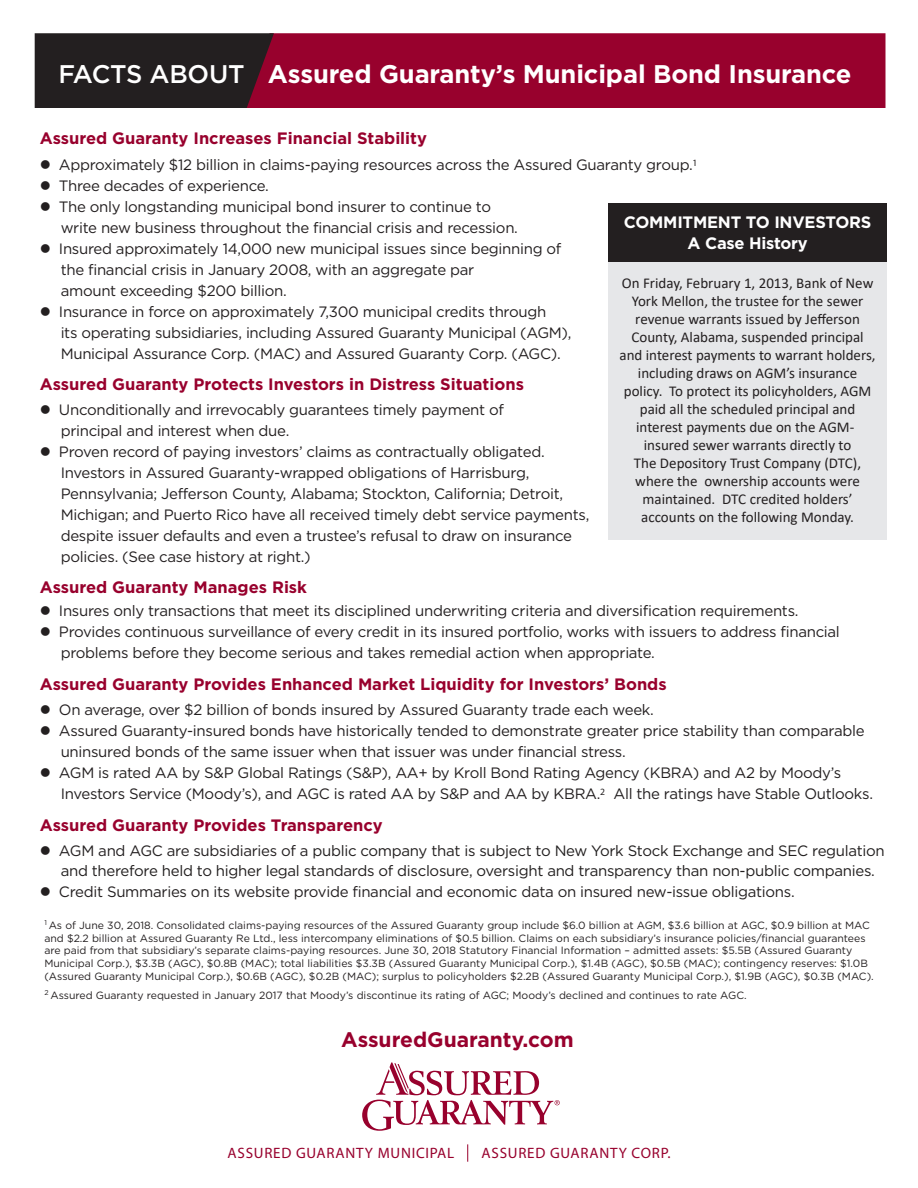
<style>
.page{position:relative;width:918px;height:1188px;background:#fff}
.page>*{position:absolute;margin:0;border:0;box-sizing:border-box;transform-origin:0 0}
.t1{font:700 25.5px "Gotham";letter-spacing:-.005em;color:#fff}
.t2{font:700 21px "Gotham";color:#98012d}
.t3{font:700 16.5px "Gotham";color:#98012d}
.t4{font:700 16.5px/21px "Gotham";letter-spacing:-.015em;color:#fff;text-align:center}
.t5{font:15px/21px "Gotham";letter-spacing:-.02em;color:#231f20}
.t6{font:15px/18px "Calibri";color:#231f20;text-align:center}
.t7{font:15px/19.5px "Gotham";letter-spacing:-.02em;color:#211e1e}
.t8{font:15px "Myriad";letter-spacing:.05em;color:#98012d}
.t9{font:10.5px/12.6px "Gotham";color:#231f20}
.s1{font-weight:500}
.s2{color:#231f20}
</style>
<div class="page">
<svg style="left:467px;top:1144px;width:1px;height:18px"></svg>
<svg style="left:362px;top:1062px;width:198px;height:69px"></svg>
<div style="left:274px;top:33px;width:611px;height:75px;background:#98012d"></div>
<svg style="left:35px;top:33px;width:239px;height:75px;background:#2a1e21"></svg>
<div style="left:608px;top:203px;width:279px;height:59px;background:#231f20"></div>
<div style="left:608px;top:262px;width:279px;height:278px;background:#e6e7e9"></div>
<h1 class="t1" style="left:58px;top:58px;width:795px"><span class="s1">FACTS ABOUT</span> Assured Guaranty’s Municipal Bond Insurance</h1>
<p class="t3" style="left:40px;top:129px;width:389px">Assured Guaranty Increases Financial Stability</p>
<p class="t5" style="left:40px;top:154px;width:659px">● Approximately $12 billion in claims-paying resources across the Assured Guaranty group.<sup>1</sup></p>
<p class="t5" style="left:40px;top:175px;width:231px">● Three decades of experience.</p>
<p class="t5" style="left:61px;top:196px;width:459px;text-indent:-21px">● The only longstanding municipal bond insurer to continue to write new business throughout the financial crisis and recession.</p>
<p class="t5" style="left:61px;top:238px;width:502px;text-indent:-21px">● Insured approximately 14,000 new municipal issues since beginning of the financial crisis in January 2008, with an aggregate par<br>amount exceeding $200 billion.</p>
<p class="t5" style="left:61px;top:301px;width:512px;text-indent:-21px">● Insurance in force on approximately 7,300 municipal credits through<br>its operating subsidiaries, including Assured Guaranty Municipal (AGM),<br>Municipal Assurance Corp. (MAC) and Assured Guaranty Corp. (AGC).</p>
<p class="t3" style="left:40px;top:374px;width:486px">Assured Guaranty Protects Investors in Distress Situations</p>
<p class="t4" style="left:624px;top:211px;width:249px">COMMITMENT TO INVESTORS<br>A Case History</p>
<p class="t6" style="left:620px;top:273px;width:258px">On Friday, February 1, 2013, Bank of New York Mellon, the trustee for the sewer revenue warrants issued by Jefferson County, Alabama, suspended principal and interest payments to warrant holders, including draws on AGM’s insurance policy. To protect its policyholders, AGM paid all the scheduled principal and interest payments due on the AGM&shy;insured sewer warrants directly to<br>The Depository Trust Company (DTC), where the ownership accounts were maintained. DTC credited holders’ accounts on the following Monday.</p>
<p class="t5" style="left:61px;top:399px;width:445px;text-indent:-21px">● Unconditionally and irrevocably guarantees timely payment of principal and interest when due.</p>
<p class="t5" style="left:61px;top:441px;width:530px;text-indent:-21px">● Proven record of paying investors’ claims as contractually obligated.<br>Investors in Assured Guaranty-wrapped obligations of Harrisburg, Pennsylvania; Jefferson County, Alabama; Stockton, California; Detroit, Michigan; and Puerto Rico have all received timely debt service payments, despite issuer defaults and even a trustee’s refusal to draw on insurance policies. (See case history at right.)</p>
<p class="t3" style="left:40px;top:577px;width:269px">Assured Guaranty Manages Risk</p>
<p class="t5" style="left:40px;top:600px;width:760px">● Insures only transactions that meet its disciplined underwriting criteria and diversification requirements.</p>
<p class="t5" style="left:61px;top:621px;width:781px;text-indent:-21px">● Provides continuous surveillance of every credit in its insured portfolio, works with issuers to address financial problems before they become serious and takes remedial action when appropriate.</p>
<p class="t3" style="left:40px;top:674px;width:629px">Assured Guaranty Provides Enhanced Market Liquidity for Investors’ Bonds</p>
<p class="t5" style="left:40px;top:699px;width:616px">● On average, over $2 billion of bonds insured by Assured Guaranty trade each week.</p>
<p class="t5" style="left:61px;top:720px;width:805px;text-indent:-21px">● Assured Guaranty-insured bonds have historically tended to demonstrate greater price stability than comparable uninsured bonds of the same issuer when that issuer was under financial stress.</p>
<p class="t5" style="left:61px;top:762px;width:814px;text-indent:-21px">● AGM is rated AA by S&amp;P Global Ratings (S&amp;P), AA+ by Kroll Bond Rating Agency (KBRA) and A2 by Moody’s<br>Investors Service (Moody’s), and AGC is rated AA by S&amp;P and AA by KBRA.<sup>2</sup> All the ratings have Stable Outlooks.</p>
<p class="t3" style="left:40px;top:815px;width:344px">Assured Guaranty Provides Transparency</p>
<p class="t7" style="left:61px;top:841px;width:826px;text-indent:-21px"><span class="s2">● AGM and AGC are subsidiaries of a</span> public company that is subject to New York Stock Exchange and SEC regulation and therefore held to higher legal standards of disclosure, oversight and transparency than non-public companies.</p>
<p class="t5" style="left:40px;top:881px;width:756px">● Credit Summaries on its website provide financial and economic data on insured new-issue obligations.</p>
<p class="t9" style="left:44px;top:919px;width:831px"><sup>1</sup> As of June 30, 2018. Consolidated claims-paying resources of the Assured Guaranty group include $6.0 billion at AGM, $3.6 billion at AGC, $0.9 billion at MAC and $2.2 billion at Assured Guaranty Re Ltd., less intercompany eliminations of $0.5 billion. Claims on each subsidiary’s insurance policies/financial guarantees are paid from that subsidiary’s separate claims-paying resources. June 30, 2018 Statutory Financial Information – admitted assets: $5.5B (Assured Guaranty Municipal Corp.), $3.3B (AGC), $0.8B (MAC); total liabilities $3.3B (Assured Guaranty Municipal Corp.), $1.4B (AGC), $0.5B (MAC); contingency reserves: $1.0B (Assured Guaranty Municipal Corp.), $0.6B (AGC), $0.2B (MAC); surplus to policyholders $2.2B (Assured Guaranty Municipal Corp.), $1.9B (AGC), $0.3B (MAC).</p>
<p class="t9" style="left:44px;top:989px;width:704px"><sup>2</sup> Assured Guaranty requested in January 2017 that Moody’s discontinue its rating of AGC; Moody’s declined and continues to rate AGC.</p>
<h2 class="t2" style="left:341px;top:1027px;width:234px">AssuredGuaranty.com</h2>
<p class="t8" style="left:228px;top:1146px;width:228px">ASSURED GUARANTY MUNICIPAL</p>
<p class="t8" style="left:482px;top:1146px;width:190px">ASSURED GUARANTY CORP.</p>
</div>
